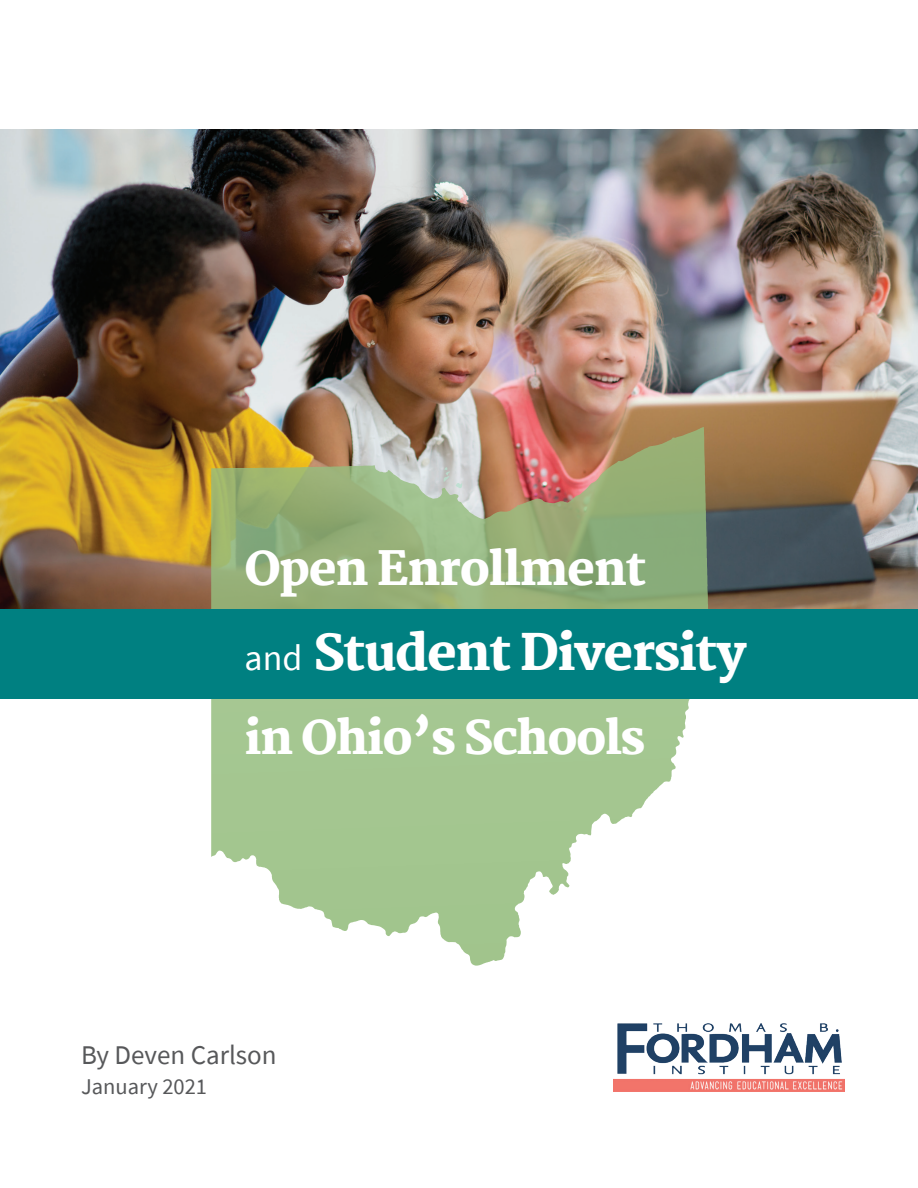
<style>
.page{position:relative;width:918px;height:1188px;background:#fff}
.page>*{position:absolute;margin:0;border:0;box-sizing:border-box;transform-origin:0 0}
.t1{font:800 49.5px "Martel";letter-spacing:-.03em;color:#fff}
.t2{font:800 46.5px "Martel";letter-spacing:-.03em;color:#fff}
.t3{font:27px "Source Sans Pro";color:#57585a}
.t4{font:22.5px "Source Sans Pro";color:#57585a}
.s1{font-family:"Source Sans Pro";font-weight:400;font-size:36px}
</style>
<div class="page">
<img style="left:0;top:130px;width:918px;height:480px">
<svg style="left:211px;top:427px;width:497px;height:539px"></svg>
<svg style="left:456px;top:483px;width:6px;height:5px"></svg>
<svg style="left:444px;top:467px;width:6px;height:15px"></svg>
<div style="left:0;top:610px;width:918px;height:89px;background:#008081"></div>
<img style="left:614px;top:1024px;width:230px;height:68px">
<p class="t2" style="left:245px;top:542px;width:404px">Open Enrollment</p>
<p class="t1" style="left:245px;top:624px;width:503px"><span class="s1">and</span> Student Diversity</p>
<p class="t2" style="left:245px;top:711px;width:402px">in Ohio’s Schools</p>
<p class="t3" style="left:81px;top:1038px;width:197px">By Deven Carlson</p>
<p class="t4" style="left:81px;top:1072px;width:128px">January 2021</p>
</div>
